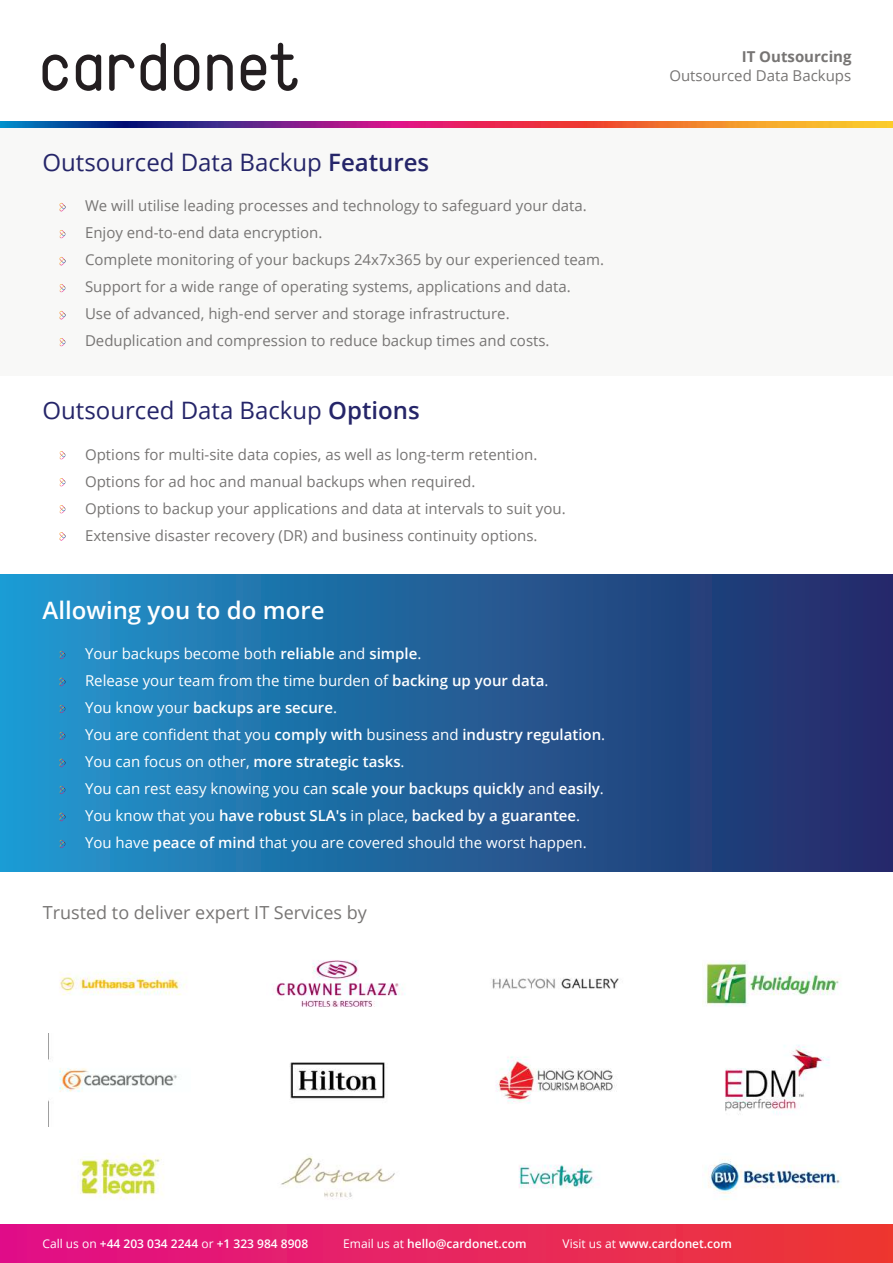
<style>
.page{position:relative;width:893px;height:1263px;background:#fff}
.page>*{position:absolute;margin:0;border:0;box-sizing:border-box;transform-origin:0 0}
.t1{font:24px "Open Sans";color:#252569}
.t2{font:600 24px "Open Sans";color:#fff}
.t3{font:18px "Open Sans";color:#777574}
.t4{font:15px/27px "Open Sans";color:#777574}
.t5{font:15px/27px "Open Sans";color:#fff}
.t6{font:700 15px "Open Sans";color:#777574}
.t7{font:600 12px "Open Sans";color:#fff}
.s1{font-weight:600}
.s2{font-weight:400}
</style>
<div class="page">
<div style="left:0;top:128px;width:893px;height:248px;background:#f8f8f7"></div>
<div style="left:0;top:1225px;width:893px;height:38px;background:linear-gradient(to right,#e10f8a,#ed3a33)"></div>
<svg style="left:43px;top:55px;width:25px;height:36px"></svg>
<svg style="left:76px;top:55px;width:25px;height:36px"></svg>
<svg style="left:174px;top:55px;width:25px;height:36px"></svg>
<svg style="left:207px;top:55px;width:26px;height:36px"></svg>
<svg style="left:141px;top:43px;width:25px;height:48px"></svg>
<svg style="left:109px;top:55px;width:26px;height:36px"></svg>
<svg style="left:241px;top:43px;width:57px;height:48px"></svg>
<img style="left:0;top:122px;width:893px;height:6px">
<svg style="left:60px;top:203px;width:6px;height:9px"></svg>
<svg style="left:60px;top:230px;width:6px;height:9px"></svg>
<svg style="left:60px;top:257px;width:6px;height:9px"></svg>
<svg style="left:60px;top:284px;width:6px;height:9px"></svg>
<svg style="left:60px;top:311px;width:6px;height:9px"></svg>
<svg style="left:60px;top:338px;width:6px;height:9px"></svg>
<svg style="left:60px;top:451px;width:6px;height:9px"></svg>
<svg style="left:60px;top:478px;width:6px;height:9px"></svg>
<svg style="left:60px;top:505px;width:6px;height:9px"></svg>
<svg style="left:60px;top:532px;width:6px;height:9px"></svg>
<div style="left:0;top:574px;width:893px;height:297px;background:linear-gradient(to right,#2099cf,#242765)"></div>
<svg style="left:60px;top:651px;width:6px;height:8px"></svg>
<svg style="left:60px;top:678px;width:6px;height:8px"></svg>
<svg style="left:60px;top:705px;width:6px;height:8px"></svg>
<svg style="left:60px;top:732px;width:6px;height:8px"></svg>
<svg style="left:60px;top:759px;width:6px;height:8px"></svg>
<svg style="left:60px;top:786px;width:6px;height:8px"></svg>
<svg style="left:60px;top:813px;width:6px;height:8px"></svg>
<svg style="left:60px;top:840px;width:6px;height:8px"></svg>
<img style="left:272px;top:960px;width:134px;height:47px">
<img style="left:708px;top:1159px;width:133px;height:41px">
<img style="left:705px;top:960px;width:134px;height:46px">
<img style="left:281px;top:1156px;width:114px;height:43px">
<img style="left:289px;top:1062px;width:97px;height:37px">
<img style="left:59px;top:1068px;width:118px;height:24px">
<img style="left:519px;top:1164px;width:76px;height:24px">
<img style="left:74px;top:1153px;width:90px;height:47px">
<img style="left:492px;top:978px;width:127px;height:11px">
<img style="left:495px;top:1056px;width:122px;height:48px">
<img style="left:59px;top:972px;width:126px;height:24px">
<img style="left:725px;top:1045px;width:105px;height:70px">
<p class="t6" style="left:742px;top:50px;width:111px">IT Outsourcing</p>
<h1 class="t1" style="left:43px;top:153px;width:388px">Outsourced Data Backup <span class="s1">Features</span></h1>
<p class="t4" style="left:85px;top:194px;width:521px">We will utilise leading processes and technology to safeguard your data.<br>Enjoy end-to-end data encryption.<br>Complete monitoring of your backups 24x7x365 by our experienced team.<br>Support for a wide range of operating systems, applications and data.<br>Use of advanced, high-end server and storage infrastructure.<br>Deduplication and compression to reduce backup times and costs.</p>
<h1 class="t1" style="left:43px;top:401px;width:379px">Outsourced Data Backup <span class="s1">Options</span></h1>
<p class="t4" style="left:85px;top:442px;width:482px">Options for multi-site data copies, as well as long-term retention.<br>Options for ad hoc and manual backups when required.<br>Options to backup your applications and data at intervals to suit you.<br>Extensive disaster recovery (DR) and business continuity options.</p>
<h1 class="t2" style="left:43px;top:601px;width:283px">Allowing you to do more</h1>
<p class="t5" style="left:85px;top:642px;width:522px">Your backups become both <span class="s1">reliable</span> and <span class="s1">simple</span>.<br>Release your team from the time burden of <span class="s1">backing up your data</span>.<br>You know your <span class="s1">backups are secure</span>.<br>You are confident that you <span class="s1">comply with</span> business and <span class="s1">industry regulation</span>.<br>You can focus on other, <span class="s1">more strategic tasks</span>.<br>You can rest easy knowing you can <span class="s1">scale your backups quickly</span> and <span class="s1">easily</span>.<br>You know that you <span class="s1">have robust SLA's</span> in place, <span class="s1">backed by a guarantee</span>.<br>You have <span class="s1">peace of mind</span> that you are covered should the worst happen.</p>
<p class="t3" style="left:43px;top:905px;width:326px">Trusted to deliver expert IT Services by</p>
<p class="t4" style="left:669px;top:64px;width:183px">Outsourced Data Backups</p>
<p class="t7" style="left:43px;top:1239px;width:267px"><span class="s2">Call us on</span> +44 203 034 2244 <span class="s2">or</span> +1 323 984 8908</p>
<p class="t7" style="left:343px;top:1239px;width:185px"><span class="s2">Email us at</span> hello@cardonet.com</p>
<p class="t7" style="left:563px;top:1239px;width:171px"><span class="s2">Visit us at</span> www.cardonet.com</p>
</div>
